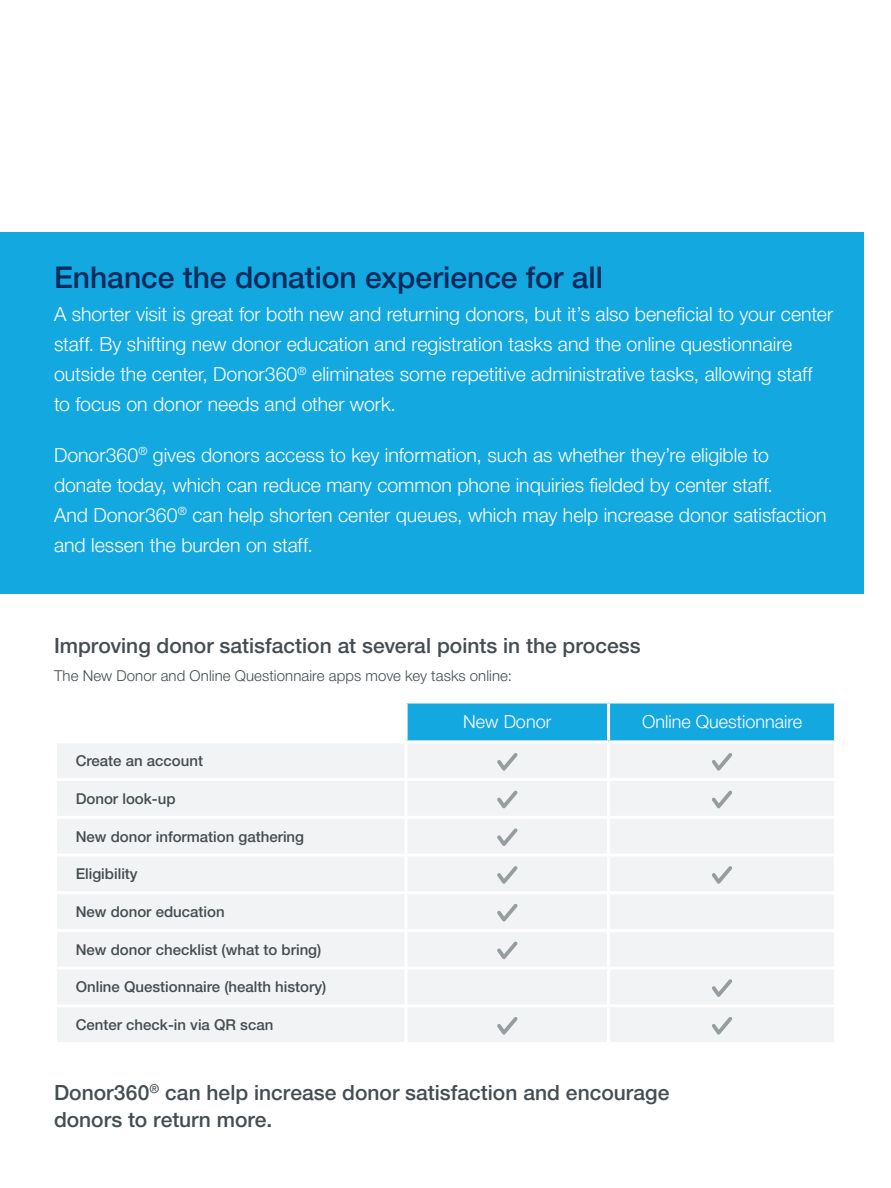
<style>
.page{position:relative;width:891px;height:1188px;background:#fff}
.page>*{position:absolute;margin:0;border:0;box-sizing:border-box;transform-origin:0 0}
.t1{font:500 30px "Helvetica Neue LT Pro";color:#002a5c}
.t2{font:500 21px/27px "Helvetica Neue LT Pro";color:#444d51}
.t3{font:300 19.5px/30px "Helvetica Neue LT Pro";color:#fff}
.t4{font:300 18px "Helvetica Neue LT Pro";color:#fff}
.t5{font:500 15px "Helvetica Neue LT Pro";color:#444d51}
.t6{font:300 15px "Helvetica Neue LT Pro";letter-spacing:.005em;color:#444d51}
</style>
<div class="page">
<div style="left:0;top:232px;width:864px;height:362px;background:#14a8e0"></div>
<div style="left:408px;top:704px;width:426px;height:36px;background:#14a8e0"></div>
<div style="left:57px;top:744px;width:777px;height:298px;background:#f2f3f4"></div>
<hr style="left:405px;top:743px;width:3px;height:35px;background:#fff">
<hr style="left:607px;top:743px;width:3px;height:35px;background:#fff">
<hr style="left:54px;top:778px;width:352px;height:3px;background:#fff">
<hr style="left:406px;top:778px;width:203px;height:3px;background:#fff">
<hr style="left:405px;top:781px;width:3px;height:35px;background:#fff">
<hr style="left:609px;top:778px;width:228px;height:3px;background:#fff">
<hr style="left:607px;top:781px;width:3px;height:35px;background:#fff">
<hr style="left:54px;top:816px;width:352px;height:3px;background:#fff">
<hr style="left:406px;top:816px;width:203px;height:3px;background:#fff">
<hr style="left:405px;top:819px;width:3px;height:35px;background:#fff">
<hr style="left:609px;top:816px;width:228px;height:3px;background:#fff">
<hr style="left:607px;top:819px;width:3px;height:35px;background:#fff">
<hr style="left:54px;top:854px;width:352px;height:3px;background:#fff">
<hr style="left:406px;top:854px;width:203px;height:3px;background:#fff">
<hr style="left:405px;top:857px;width:3px;height:34px;background:#fff">
<hr style="left:609px;top:854px;width:228px;height:3px;background:#fff">
<hr style="left:607px;top:857px;width:3px;height:34px;background:#fff">
<hr style="left:54px;top:891px;width:352px;height:3px;background:#fff">
<hr style="left:406px;top:891px;width:203px;height:3px;background:#fff">
<hr style="left:405px;top:894px;width:3px;height:35px;background:#fff">
<hr style="left:609px;top:891px;width:228px;height:3px;background:#fff">
<hr style="left:607px;top:894px;width:3px;height:35px;background:#fff">
<hr style="left:54px;top:929px;width:352px;height:3px;background:#fff">
<hr style="left:406px;top:929px;width:203px;height:3px;background:#fff">
<hr style="left:405px;top:932px;width:3px;height:35px;background:#fff">
<hr style="left:609px;top:929px;width:228px;height:3px;background:#fff">
<hr style="left:607px;top:932px;width:3px;height:35px;background:#fff">
<hr style="left:54px;top:967px;width:352px;height:3px;background:#fff">
<hr style="left:406px;top:967px;width:203px;height:3px;background:#fff">
<hr style="left:405px;top:970px;width:3px;height:34px;background:#fff">
<hr style="left:609px;top:967px;width:228px;height:3px;background:#fff">
<hr style="left:607px;top:970px;width:3px;height:34px;background:#fff">
<hr style="left:54px;top:1004px;width:352px;height:3px;background:#fff">
<hr style="left:406px;top:1004px;width:203px;height:3px;background:#fff">
<hr style="left:405px;top:1007px;width:3px;height:35px;background:#fff">
<hr style="left:609px;top:1004px;width:228px;height:3px;background:#fff">
<hr style="left:607px;top:1007px;width:3px;height:35px;background:#fff">
<hr style="left:607px;top:704px;width:3px;height:36px;background:#fff">
<svg style="left:497px;top:753px;width:21px;height:18px"></svg>
<svg style="left:712px;top:753px;width:20px;height:18px"></svg>
<svg style="left:497px;top:790px;width:21px;height:18px"></svg>
<svg style="left:712px;top:790px;width:20px;height:18px"></svg>
<svg style="left:497px;top:828px;width:21px;height:18px"></svg>
<svg style="left:497px;top:866px;width:21px;height:18px"></svg>
<svg style="left:712px;top:866px;width:20px;height:18px"></svg>
<svg style="left:497px;top:904px;width:21px;height:17px"></svg>
<svg style="left:497px;top:941px;width:21px;height:18px"></svg>
<svg style="left:712px;top:979px;width:20px;height:18px"></svg>
<svg style="left:497px;top:1017px;width:21px;height:18px"></svg>
<svg style="left:712px;top:1017px;width:20px;height:18px"></svg>
<p class="t1" style="left:54px;top:260px;width:550px">Enhance the donation experience for all</p>
<p class="t3" style="left:54px;top:299px;width:781px">A shorter visit is great for both new and returning donors, but it’s also beneficial to your center staff. By shifting new donor education and registration tasks and the online questionnaire outside the center, Donor360<sup>®</sup> eliminates some repetitive administrative tasks, allowing staff to focus on donor needs and other work.</p>
<p class="t3" style="left:54px;top:439px;width:774px">Donor360<sup>®</sup> gives donors access to key information, such as whether they’re eligible to donate today, which can reduce many common phone inquiries fielded by center staff.<br>And Donor360<sup>®</sup> can help shorten center queues, which may help increase donor satisfaction and lessen the burden on staff.</p>
<p class="t2" style="left:54px;top:632px;width:588px">Improving donor satisfaction at several points in the process</p>
<p class="t6" style="left:54px;top:667px;width:459px">The New Donor and Online Questionnaire apps move key tasks online:</p>
<p class="t4" style="left:463px;top:711px;width:90px">New Donor</p>
<p class="t4" style="left:642px;top:711px;width:162px">Online Questionnaire</p>
<p class="t5" style="left:76px;top:752px;width:129px">Create an account</p>
<p class="t5" style="left:76px;top:789px;width:101px">Donor look-up</p>
<p class="t5" style="left:76px;top:827px;width:230px">New donor information gathering</p>
<p class="t5" style="left:76px;top:865px;width:63px">Eligibility</p>
<p class="t5" style="left:76px;top:903px;width:150px">New donor education</p>
<p class="t5" style="left:76px;top:940px;width:247px">New donor checklist (what to bring)</p>
<p class="t5" style="left:76px;top:978px;width:252px">Online Questionnaire (health history)</p>
<p class="t5" style="left:76px;top:1016px;width:199px">Center check-in via QR scan</p>
<p class="t2" style="left:54px;top:1079px;width:617px">Donor360<sup>®</sup> can help increase donor satisfaction and encourage donors to return more.</p>
</div>
